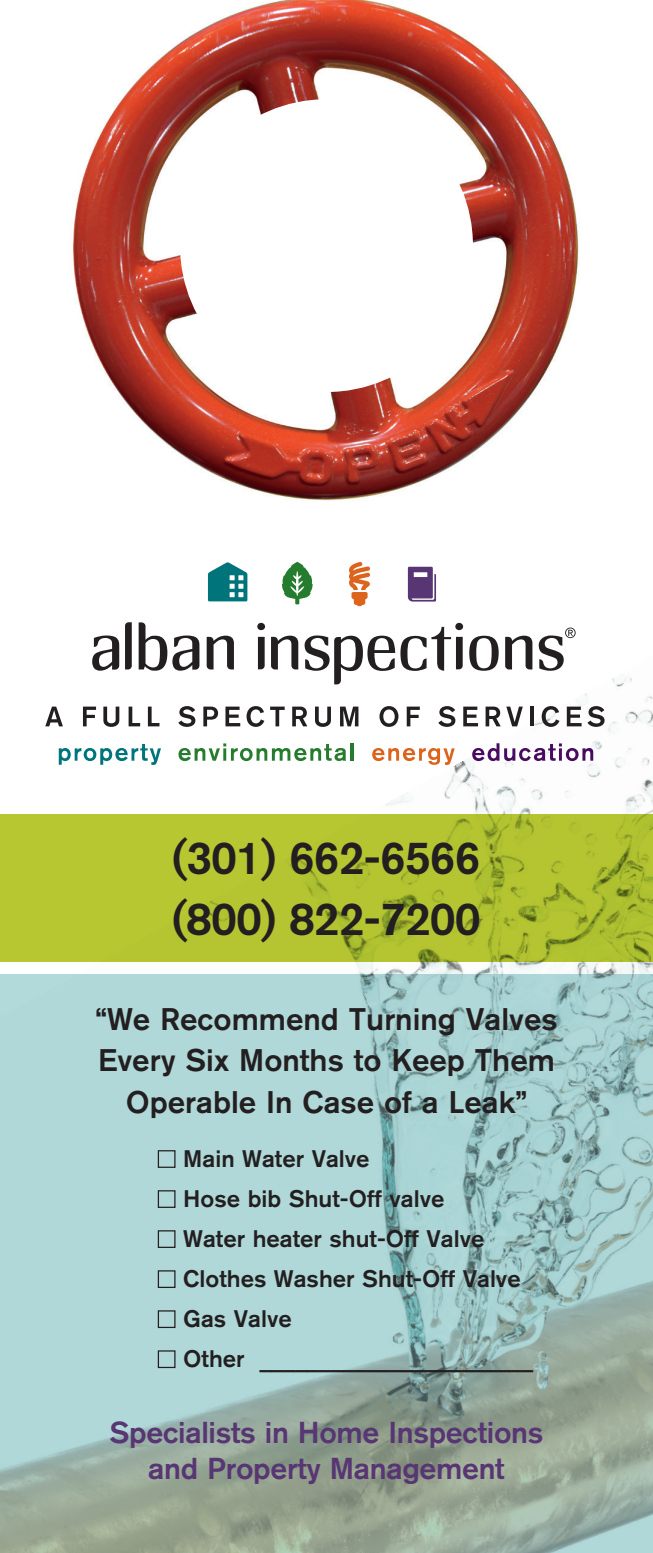
<style>
.page{position:relative;width:653px;height:1553px;background:#fff}
.page>*{position:absolute;margin:0;border:0;box-sizing:border-box;transform-origin:0 0}
.t1{font:500 46px/60.8px "Akzidenz Grotesk Std";letter-spacing:-.02em;color:#231f20}
.t2{font:500 31px/41.5px "Akzidenz Grotesk Std";color:#231f20;text-align:center}
.t3{font:500 30px/36px "Akzidenz Grotesk Std";letter-spacing:-.01em;color:#583573;text-align:center}
.t4{font:500 23.75px/40px "Akzidenz Grotesk Std";color:#231f20}
</style>
<div class="page">
<img style="left:73px;top:0;width:506px;height:562px">
<div style="left:180px;top:99px;width:293px;height:293px;background:#fff;border-radius:50%"></div>
<img style="left:0;top:640px;width:652px;height:912px">
<svg style="left:92px;top:635px;width:27px;height:35px"></svg>
<svg style="left:125px;top:622px;width:7px;height:47px"></svg>
<svg style="left:139px;top:622px;width:60px;height:48px"></svg>
<svg style="left:207px;top:635px;width:27px;height:34px"></svg>
<svg style="left:257px;top:623px;width:8px;height:46px"></svg>
<svg style="left:271px;top:635px;width:27px;height:34px"></svg>
<svg style="left:304px;top:623px;width:159px;height:61px"></svg>
<svg style="left:469px;top:636px;width:29px;height:35px"></svg>
<svg style="left:505px;top:635px;width:27px;height:34px"></svg>
<svg style="left:349px;top:562px;width:21px;height:44px"></svg>
<svg style="left:208px;top:562px;width:39px;height:39px"></svg>
<svg style="left:282px;top:562px;width:30px;height:42px"></svg>
<svg style="left:45px;top:706px;width:18px;height:20px"></svg>
<svg style="left:83px;top:706px;width:13px;height:20px"></svg>
<svg style="left:103px;top:706px;width:16px;height:21px"></svg>
<svg style="left:128px;top:706px;width:12px;height:20px"></svg>
<svg style="left:148px;top:706px;width:11px;height:20px"></svg>
<svg style="left:178px;top:706px;width:17px;height:21px"></svg>
<svg style="left:203px;top:706px;width:15px;height:20px"></svg>
<svg style="left:225px;top:706px;width:15px;height:20px"></svg>
<svg style="left:246px;top:706px;width:18px;height:21px"></svg>
<svg style="left:270px;top:706px;width:14px;height:20px"></svg>
<svg style="left:292px;top:706px;width:15px;height:20px"></svg>
<svg style="left:315px;top:706px;width:16px;height:21px"></svg>
<svg style="left:340px;top:706px;width:18px;height:20px"></svg>
<svg style="left:379px;top:706px;width:19px;height:21px"></svg>
<svg style="left:406px;top:706px;width:14px;height:20px"></svg>
<svg style="left:438px;top:706px;width:17px;height:21px"></svg>
<svg style="left:463px;top:706px;width:15px;height:20px"></svg>
<svg style="left:485px;top:706px;width:15px;height:20px"></svg>
<svg style="left:506px;top:706px;width:16px;height:20px"></svg>
<hr style="left:530px;top:706px;width:3px;height:20px;background:#231f20">
<svg style="left:541px;top:706px;width:18px;height:21px"></svg>
<svg style="left:566px;top:706px;width:15px;height:20px"></svg>
<svg style="left:587px;top:706px;width:17px;height:21px"></svg>
<svg style="left:408px;top:567px;width:28px;height:34px"></svg>
<svg style="left:59px;top:744px;width:102px;height:21px"></svg>
<svg style="left:178px;top:743px;width:168px;height:18px"></svg>
<hr style="left:350px;top:743px;width:3px;height:17px;background:#257c2e">
<svg style="left:372px;top:748px;width:82px;height:17px"></svg>
<svg style="left:472px;top:743px;width:121px;height:18px"></svg>
<svg style="left:538px;top:627px;width:37px;height:44px"></svg>
<div style="left:158px;top:1150px;width:17px;height:18px;border:1px solid #231f20"></div>
<div style="left:158px;top:1190px;width:17px;height:18px;border:1px solid #231f20"></div>
<div style="left:158px;top:1230px;width:17px;height:18px;border:1px solid #231f20"></div>
<div style="left:158px;top:1270px;width:17px;height:18px;border:1px solid #231f20"></div>
<div style="left:158px;top:1310px;width:17px;height:18px;border:1px solid #231f20"></div>
<div style="left:158px;top:1350px;width:17px;height:18px;border:1px solid #231f20"></div>
<h1 class="t1" style="left:172px;top:826px;width:310px">(301) 662-6566 (800) 822-7200</h1>
<h2 class="t2" style="left:95px;top:997px;width:463px">“We Recommend Turning Valves<br>Every Six Months to Keep Them<br>Operable In Case of a Leak”</h2>
<p class="t4" style="left:183px;top:1138px;width:351px">Main Water Valve<br>Hose bib Shut-Off valve<br>Water heater shut-Off Valve<br>Clothes Washer Shut-Off Valve<br>Gas Valve<br>Other _______________________</p>
<p class="t3" style="left:109px;top:1413px;width:435px">Specialists in Home Inspections and Property Management</p>
</div>
